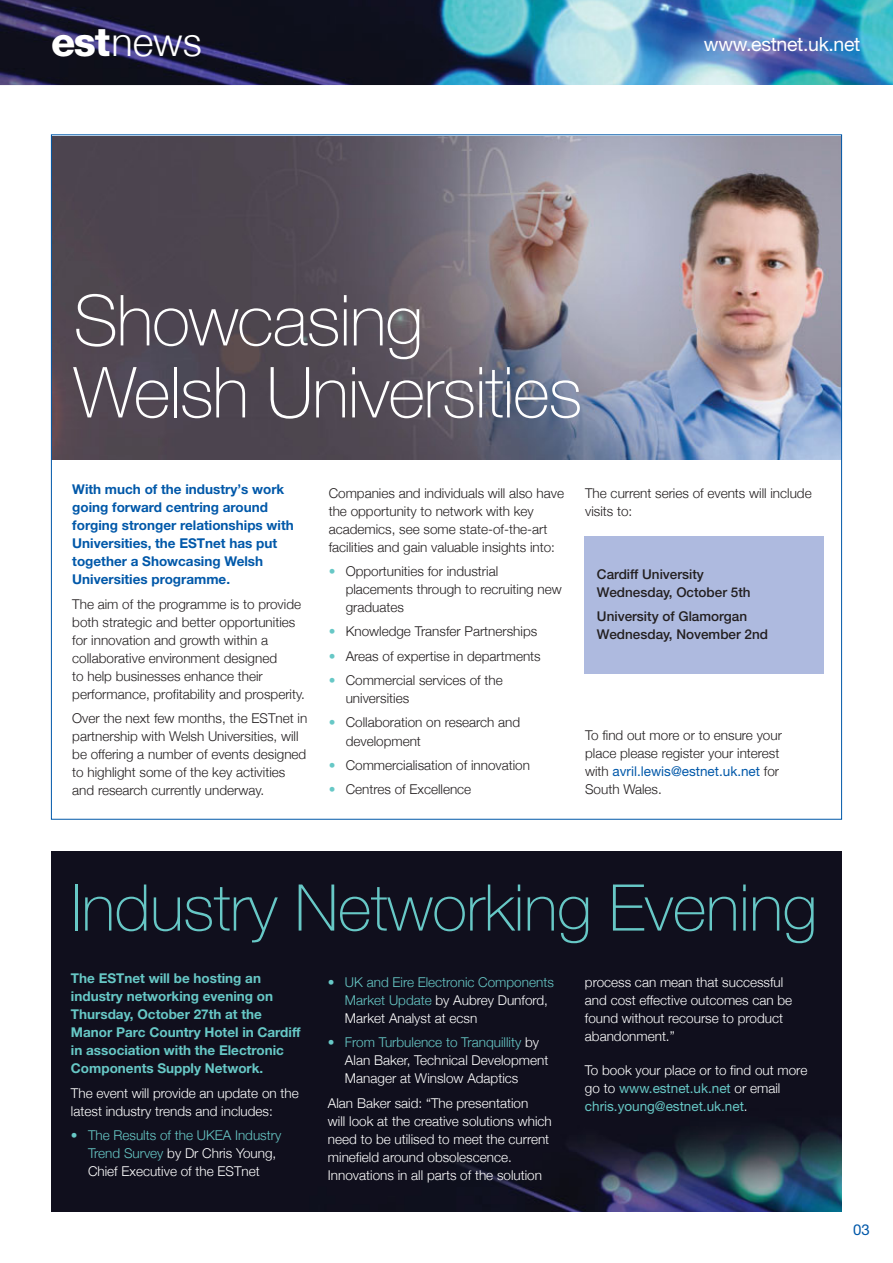
<style>
.page{position:relative;width:893px;height:1263px;background:#fff}
.page>*{position:absolute;margin:0;border:0;box-sizing:border-box;transform-origin:0 0}
.t1{font:100 70.5px/72px "Helvetica Neue";letter-spacing:-.015em;color:#fff}
.t2{font:100 64.5px "Helvetica Neue";letter-spacing:-.005em;color:#67c8c6}
.t3{font:300 39.6px "Helvetica Neue";color:#fff}
.t4{font:19.5px "Helvetica Neue";letter-spacing:-.015em;color:#fff}
.t5{font:15px "Helvetica Neue";color:#0058a9}
.t6{font:300 13.5px/18px "Helvetica Neue";color:#231f20}
.t7{font:300 13.5px/18px "Helvetica Neue";color:#fff}
.t8{font:700 13.5px/18px "Helvetica Neue";color:#67c8c6}
.t9{font:700 13.5px/18px "Helvetica Neue";color:#0058a9}
.t10{font:500 13.5px/18px "Helvetica Neue";color:#231f20}
.t11{font:300 13.5px/18px "Helvetica Neue";color:#67c8c6}
.s1{font-weight:800}
.s2{color:#67c8c6}
.s3{font-weight:400;color:#0058a9}
.s4{color:#fff}
.s5{font-weight:400;color:#67c8c6}
</style>
<div class="page">
<img style="left:53px;top:136px;width:787px;height:323px">
<div style="left:51px;top:852px;width:791px;height:360px;background:#100f1d"></div>
<img style="left:0;top:0;width:893px;height:85px">
<div style="left:584px;top:536px;width:239px;height:137px;background:#aebadf"></div>
<h3 class="t3" style="left:51px;top:18px;width:152px"><span class="s1">est</span>news</h3>
<h3 class="t4" style="left:704px;top:37px;width:158px">www.estnet.uk.net</h3>
<h1 class="t1" style="left:74px;top:291px;width:510px">Showcasing<br>Welsh Universities</h1>
<p class="t9" style="left:72px;top:482px;width:223px">With much of the industry’s work going forward centring around forging stronger relationships with<br>Universities, the ESTnet has put together a Showcasing Welsh<br>Universities programme.</p>
<p class="t6" style="left:72px;top:594px;width:234px">The aim of the programme is to provide both strategic and better opportunities for innovation and growth within a collaborative environment designed<br>to help businesses enhance their performance, profitability and prosperity.</p>
<p class="t6" style="left:72px;top:709px;width:237px">Over the next few months, the ESTnet in partnership with Welsh Universities, will be offering a number of events designed to highlight some of the key activities and research currently underway.</p>
<p class="t6" style="left:329px;top:483px;width:237px">Companies and individuals will also have the opportunity to network with key academics, see some state-of-the-art facilities and gain valuable insights into:</p>
<p class="t6" style="left:346px;top:562px;width:218px;text-indent:-17px"><span class="s2">•</span> Opportunities for industrial placements through to recruiting new graduates</p>
<p class="t6" style="left:329px;top:622px;width:210px"><span class="s2">•</span> Knowledge Transfer Partnerships</p>
<p class="t6" style="left:329px;top:647px;width:214px"><span class="s2">•</span> Areas of expertise in departments</p>
<p class="t6" style="left:346px;top:671px;width:159px;text-indent:-17px"><span class="s2">•</span> Commercial services of the universities</p>
<p class="t6" style="left:346px;top:713px;width:176px;text-indent:-17px"><span class="s2">•</span> Collaboration on research and development</p>
<p class="t6" style="left:329px;top:756px;width:203px"><span class="s2">•</span> Commercialisation of innovation</p>
<p class="t6" style="left:329px;top:780px;width:144px"><span class="s2">•</span> Centres of Excellence</p>
<p class="t6" style="left:585px;top:483px;width:228px">The current series of events will include visits to:</p>
<p class="t10" style="left:597px;top:566px;width:155px">Cardiff University<br>Wednesday, October 5th</p>
<p class="t10" style="left:597px;top:608px;width:173px">University of Glamorgan<br>Wednesday, November 2nd</p>
<p class="t6" style="left:585px;top:726px;width:198px">To find out more or to ensure your place please register your interest with <span class="s3">avril.lewis@estnet.uk.net</span> for<br>South Wales.</p>
<h2 class="t2" style="left:71px;top:884px;width:748px">Industry Networking Evening</h2>
<p class="t8" style="left:71px;top:971px;width:231px">The ESTnet will be hosting an industry networking evening on<br>Thursday, October 27th at the<br>Manor Parc Country Hotel in Cardiff in association with the Electronic<br>Components Supply Network.</p>
<p class="t7" style="left:71px;top:1084px;width:229px">The event will provide an update on the latest industry trends and includes:</p>
<p class="t7" style="left:88px;top:1126px;width:195px;text-indent:-17px"><span class="s2">• The Results of the UKEA Industry<br>Trend Survey</span> by Dr Chris Young,<br>Chief Executive of the ESTnet</p>
<p class="t11" style="left:345px;top:973px;width:210px;text-indent:-17px">• UK and Eire Electronic Components<br>Market Update <span class="s4">by Aubrey Dunford,<br>Market Analyst at ecsn</span></p>
<p class="t7" style="left:345px;top:1033px;width:205px;text-indent:-17px"><span class="s2">• From Turbulence to Tranquillity</span> by<br>Alan Baker, Technical Development<br>Manager at Winslow Adaptics</p>
<p class="t7" style="left:328px;top:1093px;width:225px">Alan Baker said: “The presentation<br>will look at the creative solutions which need to be utilised to meet the current minefield around obsolescence.<br>Innovations in all parts of the solution</p>
<p class="t7" style="left:585px;top:973px;width:209px">process can mean that successful and cost effective outcomes can be found without recourse to product abandonment.”</p>
<p class="t7" style="left:585px;top:1060px;width:224px">To book your place or to find out more go to <span class="s5">www.estnet.uk.net</span> or email <span class="s5">chris.young@estnet.uk.net</span>.</p>
<p class="t5" style="left:853px;top:1224px;width:18px">03</p>
</div>
